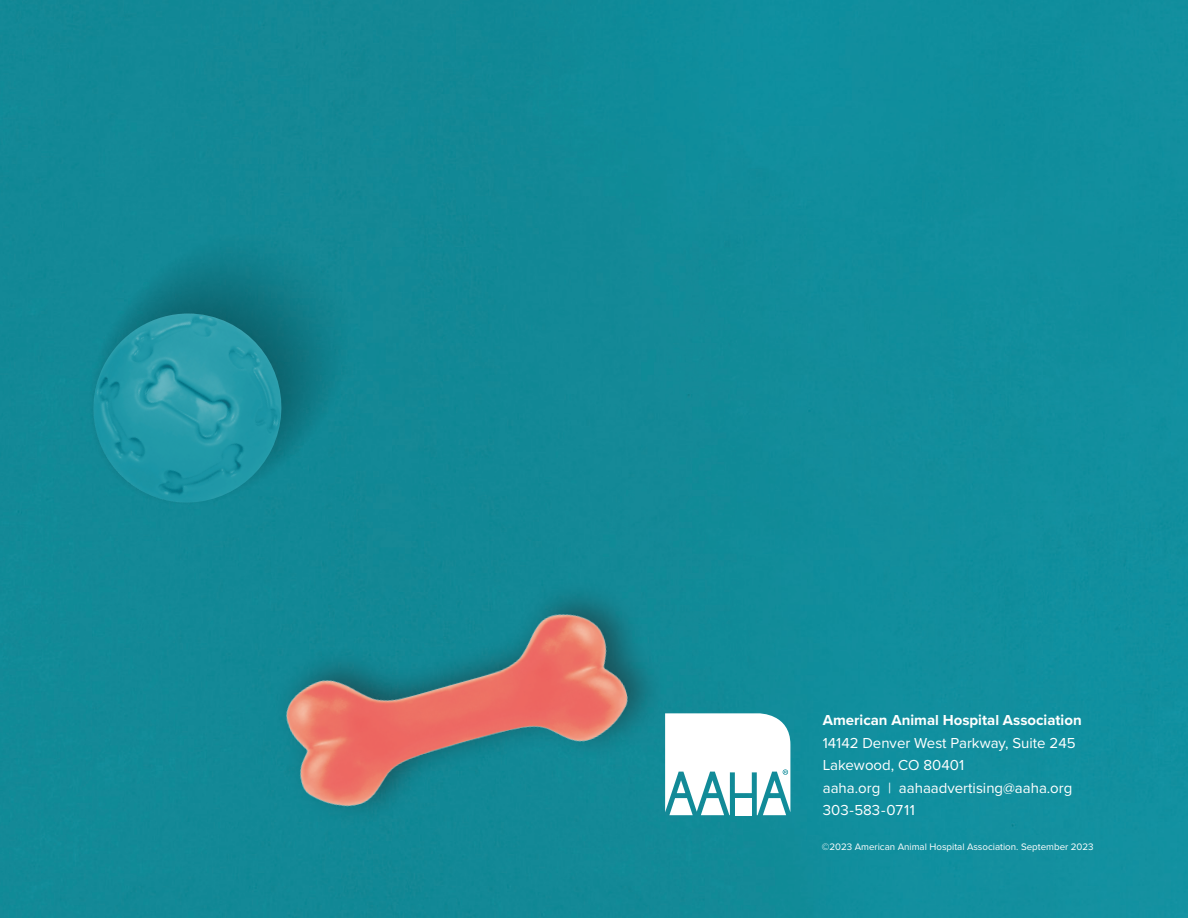
<style>
.page{position:relative;width:1188px;height:918px;background:#128b99}
.page>*{position:absolute;margin:0;border:0;box-sizing:border-box;transform-origin:0 0}
.t1{font:15px/22.5px "Proxima Nova";color:#fff}
.t2{font:700 15px "Proxima Nova";color:#fff}
.t3{font:9.75px "Proxima Nova";color:#fff}
</style>
<div class="page">
<svg style="left:673px;top:713px;width:117px;height:102px"></svg>
<img style="left:239px;top:556px;width:434px;height:306px">
<svg style="left:72px;top:210px;width:298px;height:316px;background:#118491"></svg>
<img style="left:80px;top:314px;width:215px;height:202px">
<p class="t2" style="left:823px;top:709px;width:260px">American Animal Hospital Association</p>
<p class="t1" style="left:823px;top:731px;width:254px">14142 Denver West Parkway, Suite 245<br>Lakewood, CO 80401<br>aaha.org | aahaadvertising@aaha.org<br>303-583-0711</p>
<p class="t3" style="left:822px;top:839px;width:273px">©2023 American Animal Hospital Association. September 2023</p>
</div>
